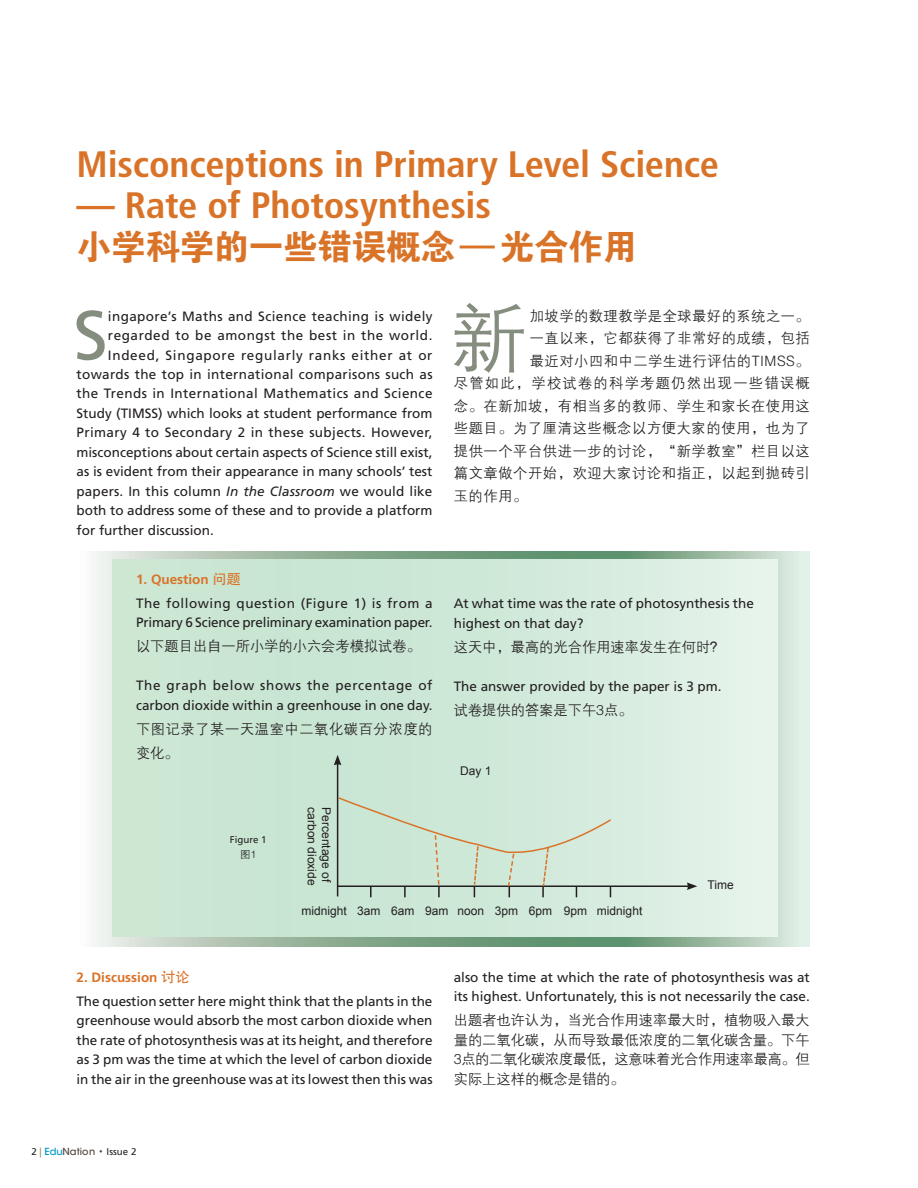
<style>
.page{position:relative;width:918px;height:1188px;background:#fff}
.page>*{position:absolute;margin:0;border:0;box-sizing:border-box;transform-origin:0 0}
.t1{font:76.8px "FZZDXJW GB1 0";color:#848d7e}
.t2{font:69.3px "Frutiger LT Std";color:#848d7e}
.t3{font:700 condensed 36.75px "Frutiger LT Std";letter-spacing:-.005em;color:#d97328;scale:1.04 1}
.t4{font:35.1px "FZDHTJW GB1 0";letter-spacing:-.02em;color:#d97328}
.t5{font:14.25px/19.5px "FZZDXJW GB1 0";letter-spacing:.04em;color:#231f20}
.t6{font:14.25px "FZZDXJW GB1 0";color:#231f20}
.t7{font:14.25px "FZZDXJW GB1 0";letter-spacing:.09em;color:#231f20}
.t8{font:13.5px/19.5px "Frutiger LT Std";color:#231f20}
.t9{font:13.5px "Frutiger LT Std";letter-spacing:.03em;color:#231f20}
.t10{font:13.5px/23.7px "Frutiger LT Std";letter-spacing:.04em;color:#231f20}
.t11{font:13.5px "Frutiger LT Std";letter-spacing:.025em;color:#231f20}
.t12{font:13.5px "Frutiger LT Std";letter-spacing:.05em;color:#231f20}
.t13{font:12px "Arial";color:#231f20}
.t14{font:10.5px "FZZDXJW GB1 0";color:#231f20}
.t15{font:9.75px "Frutiger LT Std";color:#231f20}
.s1{font-style:italic}
.s2{font-weight:700;color:#d97328}
.s3{font-family:"FZHTJW GB1 0";font-size:14.25px;color:#d97328}
.s4{color:#8e895e}
.s5{font-family:"ITC Avant Garde Std";font-weight:500;color:#009bc8}
.s6{font-family:"ITC Avant Garde Std";font-weight:500;color:#574641}
</style>
<div class="page">
<svg style="left:91px;top:551px;width:719px;height:395px;background:#c5d9ca"></svg>
<div style="left:113px;top:560px;width:665px;height:376px;background:linear-gradient(to right,#c4e3cd,#dff0e7)"></div>
<hr style="left:337px;top:763px;width:1px;height:133px;background:#231f20">
<svg style="left:334px;top:755px;width:7px;height:10px"></svg>
<hr style="left:338px;top:886px;width:351px;height:1px;background:#231f20">
<svg style="left:687px;top:882px;width:10px;height:8px"></svg>
<svg style="left:337px;top:796px;width:276px;height:101px;background:#c8decd"></svg>
<h3 class="t3" style="left:77px;top:142px;width:619px">Misconceptions in Primary Level Science</h3>
<h3 class="t3" style="left:77px;top:183px;width:400px">— Rate of Photosynthesis</h3>
<h3 class="t4" style="left:77px;top:228px;width:563px">小学科学的一些错误概念 — 光合作用</h3>
<h2 class="t2" style="left:73px;top:295px;width:36px">S</h2>
<p class="t9" style="left:108px;top:308px;width:326px">ingapore’s Maths and Science teaching is widely</p>
<p class="t10" style="left:108px;top:324px;width:326px">regarded to be amongst the best in the world.</p>
<p class="t12" style="left:108px;top:347px;width:326px">Indeed, Singapore regularly ranks either at or</p>
<p class="t11" style="left:77px;top:366px;width:358px">towards the top in international comparisons such as</p>
<p class="t9" style="left:77px;top:386px;width:358px">the Trends in International Mathematics and Science</p>
<p class="t8" style="left:77px;top:404px;width:358px">Study (TIMSS) which looks at student performance from</p>
<p class="t9" style="left:77px;top:425px;width:358px">Primary 4 to Secondary 2 in these subjects. However,</p>
<p class="t8" style="left:77px;top:443px;width:357px">misconceptions about certain aspects of Science still exist,</p>
<p class="t8" style="left:77px;top:462px;width:357px">as is evident from their appearance in many schools’ test</p>
<p class="t8" style="left:77px;top:482px;width:357px">papers. In this column <span class="s1">In the Classroom</span> we would like</p>
<p class="t8" style="left:77px;top:501px;width:358px">both to address some of these and to provide a platform</p>
<p class="t8" style="left:77px;top:521px;width:139px">for further discussion.</p>
<p class="t10" style="left:136px;top:568px;width:298px"><span class="s2">1. Question</span> <span class="s3">问题<br></span>The following question (Figure 1) is from a</p>
<p class="t8" style="left:136px;top:613px;width:298px">Primary 6 Science preliminary examination paper.</p>
<p class="t6" style="left:136px;top:639px;width:287px">以下题目出自一所小学的小六会考模拟试卷。</p>
<p class="t8" style="left:136px;top:676px;width:298px">The graph below shows the percentage of carbon dioxide within a greenhouse in one day.</p>
<p class="t5" style="left:136px;top:717px;width:298px;line-height:24px">下图记录了某一天温室中二氧化碳百分浓度的变化。</p>
<p class="t15" style="left:230px;top:834px;width:38px">Figure 1</p>
<p class="t14" style="left:240px;top:849px;width:18px">图1</p>
<p class="t13" style="left:320px;top:807px;width:80px;rotate:90deg">carbon dioxide</p>
<p class="t13" style="left:334px;top:807px;width:77px;rotate:90deg">Percentage of</p>
<h1 class="t1" style="left:450px;top:298px;width:78px">新</h1>
<p class="t5" style="left:530px;top:306px;width:281px">加坡学的数理教学是全球最好的系统之一。</p>
<p class="t5" style="left:530px;top:329px;width:281px">一直以来，它都获得了非常好的成绩，包括</p>
<p class="t5" style="left:530px;top:351px;width:281px">最近对小四和中二学生进行评估的TIMSS。</p>
<p class="t7" style="left:454px;top:376px;width:357px">尽管如此，学校试卷的科学考题仍然出现一些错误概</p>
<p class="t5" style="left:454px;top:396px;width:358px">念。在新加坡，有相当多的教师、学生和家长在使用这</p>
<p class="t5" style="left:454px;top:419px;width:358px">些题目。为了厘清这些概念以方便大家的使用，也为了</p>
<p class="t5" style="left:454px;top:441px;width:358px">提供一个平台供进一步的讨论，“新学教室”栏目以这</p>
<p class="t5" style="left:454px;top:464px;width:358px">篇文章做个开始，欢迎大家讨论和指正，以起到抛砖引</p>
<p class="t5" style="left:454px;top:486px;width:75px">玉的作用。</p>
<p class="t8" style="left:454px;top:594px;width:302px">At what time was the rate of photosynthesis the highest on that day?</p>
<p class="t6" style="left:454px;top:639px;width:272px">这天中，最高的光合作用速率发生在何时？</p>
<p class="t8" style="left:454px;top:676px;width:269px">The answer provided by the paper is 3 pm.</p>
<p class="t6" style="left:454px;top:702px;width:180px">试卷提供的答案是下午3点。</p>
<p class="t13" style="left:460px;top:763px;width:33px">Day 1</p>
<p class="t13" style="left:708px;top:877px;width:28px">Time</p>
<p class="t13" style="left:301px;top:902px;width:342px">midnight 3am 6am 9am noon 3pm 6pm 9pm midnight</p>
<p class="t8" style="left:77px;top:965px;width:357px;line-height:23.7px"><span class="s2">2. Discussion</span> <span class="s3">讨论<br></span>The question setter here might think that the plants in the</p>
<p class="t8" style="left:77px;top:1011px;width:358px;text-align:justify">greenhouse would absorb the most carbon dioxide when the rate of photosynthesis was at its height, and therefore as 3 pm was the time at which the level of carbon dioxide in the air in the greenhouse was at its lowest then this was</p>
<p class="t8" style="left:454px;top:967px;width:357px">also the time at which the rate of photosynthesis was at its highest. Unfortunately, this is not necessarily the case.</p>
<p class="t5" style="left:454px;top:1011px;width:357px;text-align:justify">出题者也许认为，当光合作用速率最大时，植物吸入最大量的二氧化碳，从而导致最低浓度的二氧化碳含量。下午3点的二氧化碳浓度最低，这意味着光合作用速率最高。但实际上这样的概念是错的。</p>
<p class="t15" style="left:31px;top:1146px;width:106px">2 <span class="s4">|</span> <span class="s5">Edu</span><span class="s6">Nation •</span> Issue 2</p>
</div>
